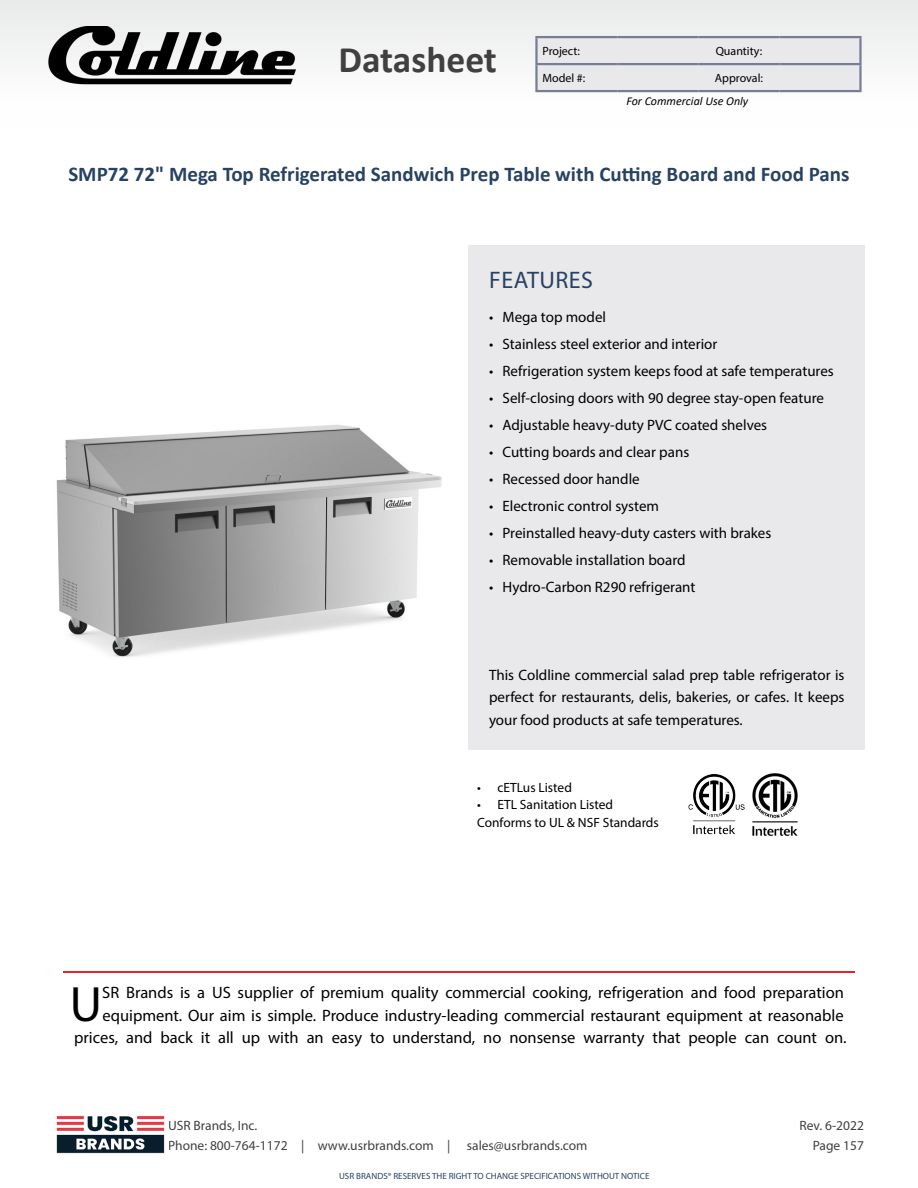
<style>
.page{position:relative;width:918px;height:1188px;background:#fff}
.page>*{position:absolute;margin:0;border:0;box-sizing:border-box;transform-origin:0 0}
.t1{font:49.95px "Myriad Pro";color:#000}
.t2{font:700 37.5px "Calibri";color:#404042}
.t3{font:24px "Myriad Pro";letter-spacing:.02em;color:#274262}
.t4{font:700 21px "Calibri";color:#274262}
.t5{font:16.5px/22.5px "Myriad Pro";color:#000;text-align:right}
.t6{font:15px/22.5px "Myriad Pro";color:#000;text-align:justify}
.t7{font:13.5px/19.5px "Myriad Pro";color:#404042}
.t8{font:13.35px/17.9px "Myriad Pro";color:#000}
.t9{font:12px "Myriad Pro";color:#000}
.t10{font:italic 12px "Calibri";color:#000}
.t11{font:9px "Myriad Pro";color:#274262}
</style>
<div class="page">
<hr style="left:63px;top:972px;width:792px;height:1px;background:#eb2124">
<img style="left:688px;top:774px;width:57px;height:61px">
<img style="left:752px;top:773px;width:46px;height:62px">
<div style="left:469px;top:245px;width:396px;height:504px;background:#e9e9ec"></div>
<img style="left:56px;top:424px;width:386px;height:233px">
<div style="left:0;top:0;width:918px;height:127px;background:linear-gradient(to right,#f6f7f7,#f4f4f5)"></div>
<div style="left:538px;top:38px;width:321px;height:52px;background:#e9e9ec"></div>
<hr style="left:535px;top:36px;width:82px;height:2px;background:#777d95">
<hr style="left:535px;top:38px;width:3px;height:25px;background:#777d95">
<hr style="left:617px;top:36px;width:81px;height:2px;background:#777d95">
<hr style="left:698px;top:36px;width:81px;height:2px;background:#777d95">
<hr style="left:779px;top:36px;width:83px;height:2px;background:#777d95">
<hr style="left:859px;top:38px;width:3px;height:25px;background:#777d95">
<hr style="left:535px;top:63px;width:82px;height:2px;background:#777d95">
<hr style="left:535px;top:65px;width:3px;height:25px;background:#777d95">
<hr style="left:617px;top:63px;width:81px;height:2px;background:#777d95">
<hr style="left:698px;top:63px;width:81px;height:2px;background:#777d95">
<hr style="left:779px;top:63px;width:83px;height:2px;background:#777d95">
<hr style="left:859px;top:65px;width:3px;height:25px;background:#777d95">
<hr style="left:535px;top:90px;width:82px;height:2px;background:#777d95">
<hr style="left:617px;top:90px;width:81px;height:2px;background:#777d95">
<hr style="left:698px;top:90px;width:81px;height:2px;background:#777d95">
<hr style="left:779px;top:90px;width:83px;height:2px;background:#777d95">
<img style="left:56px;top:1115px;width:109px;height:39px">
<img style="left:48px;top:26px;width:247px;height:59px">
<h2 class="t2" style="left:338px;top:33px;width:160px">Datasheet</h2>
<p class="t9" style="left:542px;top:43px;width:39px">Project:</p>
<p class="t9" style="left:716px;top:43px;width:48px">Quantity:</p>
<p class="t9" style="left:542px;top:70px;width:44px">Model #:</p>
<p class="t9" style="left:715px;top:70px;width:50px">Approval:</p>
<p class="t10" style="left:626px;top:93px;width:123px">For Commercial Use Only</p>
<h3 class="t4" style="left:68px;top:159px;width:783px">SMP72 72" Mega Top Refrigerated Sandwich Prep Table with Cutting Board and Food Pans</h3>
<h3 class="t3" style="left:489px;top:265px;width:105px">FEATURES</h3>
<p class="t6" style="left:489px;top:305px;width:119px">• Mega top model</p>
<p class="t6" style="left:489px;top:332px;width:230px">• Stainless steel exterior and interior</p>
<p class="t6" style="left:489px;top:359px;width:346px">• Refrigeration system keeps food at safe temperatures</p>
<p class="t6" style="left:489px;top:386px;width:336px">• Self-closing doors with 90 degree stay-open feature</p>
<p class="t6" style="left:489px;top:413px;width:280px">• Adjustable heavy-duty PVC coated shelves</p>
<p class="t6" style="left:489px;top:440px;width:202px">• Cutting boards and clear pans</p>
<p class="t6" style="left:489px;top:467px;width:152px">• Recessed door handle</p>
<p class="t6" style="left:489px;top:494px;width:172px">• Electronic control system</p>
<p class="t6" style="left:489px;top:521px;width:284px">• Preinstalled heavy-duty casters with brakes</p>
<p class="t6" style="left:489px;top:548px;width:198px">• Removable installation board</p>
<p class="t6" style="left:489px;top:575px;width:208px">• Hydro-Carbon R290 refrigerant</p>
<p class="t6" style="left:489px;top:663px;width:357px">This Coldline commercial salad prep table refrigerator is perfect for restaurants, delis, bakeries, or cafes. It keeps your food products at safe temperatures.</p>
<p class="t8" style="left:477px;top:778px;width:96px">• cETLus Listed</p>
<p class="t8" style="left:477px;top:796px;width:183px">• ETL Sanitation Listed<br>Conforms to UL &amp; NSF Standards</p>
<p class="t5" style="left:74px;top:981px;width:774px">SR Brands is a US supplier of premium quality commercial cooking, refrigeration and food preparation equipment. Our aim is simple. Produce industry-leading commercial restaurant equipment at reasonable prices, and back it all up with an easy to understand, no nonsense warranty that people can count on.</p>
<h1 class="t1" style="left:70px;top:973px;width:34px">U</h1>
<p class="t7" style="left:168px;top:1116px;width:421px">USR Brands, Inc.<br>Phone: 800-764-1172 | www.usrbrands.com | sales@usrbrands.com</p>
<p class="t7" style="left:800px;top:1116px;width:66px;text-align:right">Rev. 6-2022<br>Page 157</p>
<p class="t11" style="left:339px;top:1171px;width:312px">USR BRANDS® RESERVES THE RIGHT TO CHANGE SPECIFICATIONS WITHOUT NOTICE</p>
</div>
